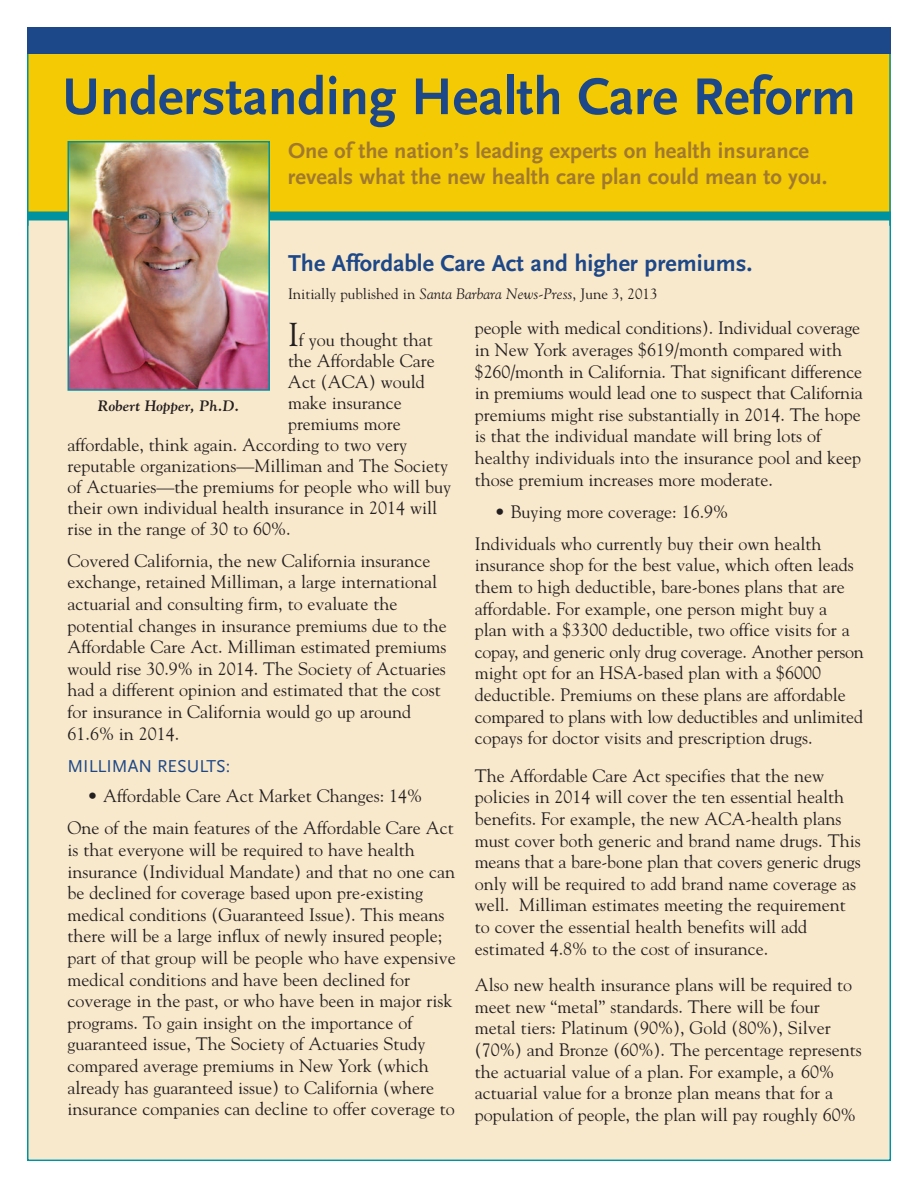
<style>
.page{position:relative;width:918px;height:1188px;background:#fff}
.page>*{position:absolute;margin:0;border:0;box-sizing:border-box;transform-origin:0 0}
.t1{font:700 54px "Scala Sans";color:#1c4788}
.t2{font:700 24px "Scala Sans";color:#1c4788}
.t3{font:700 22.5px/25.5px "Scala Sans";color:#a1792e}
.t4{font:18px/21.6px "Goudy";color:#231f20}
.t5{font:18px "Scala Sans";color:#1c4788}
.t6{font:15px "Goudy";color:#231f20}
.t7{font:italic 700 15px "Goudy";color:#231f20}
.s1{font-style:italic}
.s2{font-size:33px}
</style>
<div class="page">
<div style="left:28px;top:28px;width:861px;height:1132px;background:#f9e9cc"></div>
<div style="left:27px;top:27px;width:864px;height:189px;background:#f4ca05"></div>
<div style="left:27px;top:212px;width:864px;height:8px;background:#00929e"></div>
<div style="left:27px;top:27px;width:864px;height:27px;background:#1c4788"></div>
<img style="left:71px;top:144px;width:196px;height:244px">
<div style="left:68px;top:141px;width:202px;height:250px;border:2px solid #00929e"></div>
<hr style="left:27px;top:54px;width:1px;height:172px;background:#00929e">
<hr style="left:889px;top:54px;width:2px;height:172px;background:#00929e">
<h1 class="t1" style="left:62px;top:64px;width:795px">Understanding Health Care Reform</h1>
<p class="t3" style="left:288px;top:138px;width:541px">One of the nation’s leading experts on health insurance reveals what the new health care plan could mean to you.</p>
<h2 class="t2" style="left:288px;top:249px;width:466px">The Affordable Care Act and higher premiums.</h2>
<p class="t6" style="left:288px;top:285px;width:371px">Initially published in <span class="s1">Santa Barbara News-Press</span>, June 3, 2013</p>
<p class="t4" style="left:288px;top:329px;width:146px"><span class="s2">I</span>f you thought that</p>
<p class="t4" style="left:288px;top:350px;width:148px">the Affordable Care</p>
<p class="t4" style="left:288px;top:371px;width:138px">Act (ACA) would</p>
<p class="t4" style="left:288px;top:392px;width:115px">make insurance</p>
<p class="t4" style="left:288px;top:413px;width:114px">premiums more</p>
<p class="t4" style="left:67px;top:434px;width:341px">affordable, think again. According to two very</p>
<p class="t4" style="left:67px;top:455px;width:382px">reputable organizations—Milliman and The Society</p>
<p class="t4" style="left:67px;top:476px;width:385px">of Actuaries—the premiums for people who will buy</p>
<p class="t4" style="left:67px;top:497px;width:371px">their own individual health insurance in 2014 will</p>
<p class="t4" style="left:67px;top:518px;width:225px">rise in the range of 30 to 60%.</p>
<p class="t4" style="left:67px;top:550px;width:381px">Covered California, the new California insurance exchange, retained Milliman, a large international actuarial and consulting firm, to evaluate the potential changes in insurance premiums due to the Affordable Care Act. Milliman estimated premiums would rise 30.9% in 2014. The Society of Actuaries had a different opinion and estimated that the cost for insurance in California would go up around 61.6% in 2014.</p>
<p class="t5" style="left:68px;top:755px;width:164px">MILLIMAN RESULTS:</p>
<p class="t4" style="left:67px;top:780px;width:388px;line-height:32.1px;text-indent:20px">• Affordable Care Act Market Changes: 14%<br>One of the main features of the Affordable Care Act</p>
<p class="t4" style="left:67px;top:839px;width:390px">is that everyone will be required to have health insurance (Individual Mandate) and that no one can be declined for coverage based upon pre-existing medical conditions (Guaranteed Issue). This means there will be a large influx of newly insured people; part of that group will be people who have expensive medical conditions and have been declined for coverage in the past, or who have been in major risk programs. To gain insight on the importance of guaranteed issue, The Society of Actuaries Study compared average premiums in New York (which already has guaranteed issue) to California (where insurance companies can decline to offer coverage to</p>
<p class="t7" style="left:98px;top:397px;width:143px">Robert Hopper, Ph.D.</p>
<p class="t4" style="left:475px;top:317px;width:390px">people with medical conditions). Individual coverage in New York averages $619/month compared with $260/month in California. That significant difference in premiums would lead one to suspect that California premiums might rise substantially in 2014. The hope is that the individual mandate will bring lots of healthy individuals into the insurance pool and keep those premium increases more moderate.</p>
<p class="t4" style="left:475px;top:495px;width:348px;line-height:32.1px;text-indent:20px">• Buying more coverage: 16.9%<br>Individuals who currently buy their own health</p>
<p class="t4" style="left:475px;top:554px;width:391px">insurance shop for the best value, which often leads them to high deductible, bare-bones plans that are affordable. For example, one person might buy a<br>plan with a $3300 deductible, two office visits for a copay, and generic only drug coverage. Another person might opt for an HSA-based plan with a $6000 deductible. Premiums on these plans are affordable compared to plans with low deductibles and unlimited copays for doctor visits and prescription drugs.</p>
<p class="t4" style="left:475px;top:765px;width:387px">The Affordable Care Act specifies that the new policies in 2014 will cover the ten essential health benefits. For example, the new ACA-health plans must cover both generic and brand name drugs. This means that a bare-bone plan that covers generic drugs only will be required to add brand name coverage as well. Milliman estimates meeting the requirement to cover the essential health benefits will add estimated 4.8% to the cost of insurance.</p>
<p class="t4" style="left:475px;top:974px;width:389px">Also new health insurance plans will be required to meet new “metal” standards. There will be four metal tiers: Platinum (90%), Gold (80%), Silver (70%) and Bronze (60%). The percentage represents the actuarial value of a plan. For example, a 60% actuarial value for a bronze plan means that for a population of people, the plan will pay roughly 60%</p>
</div>
